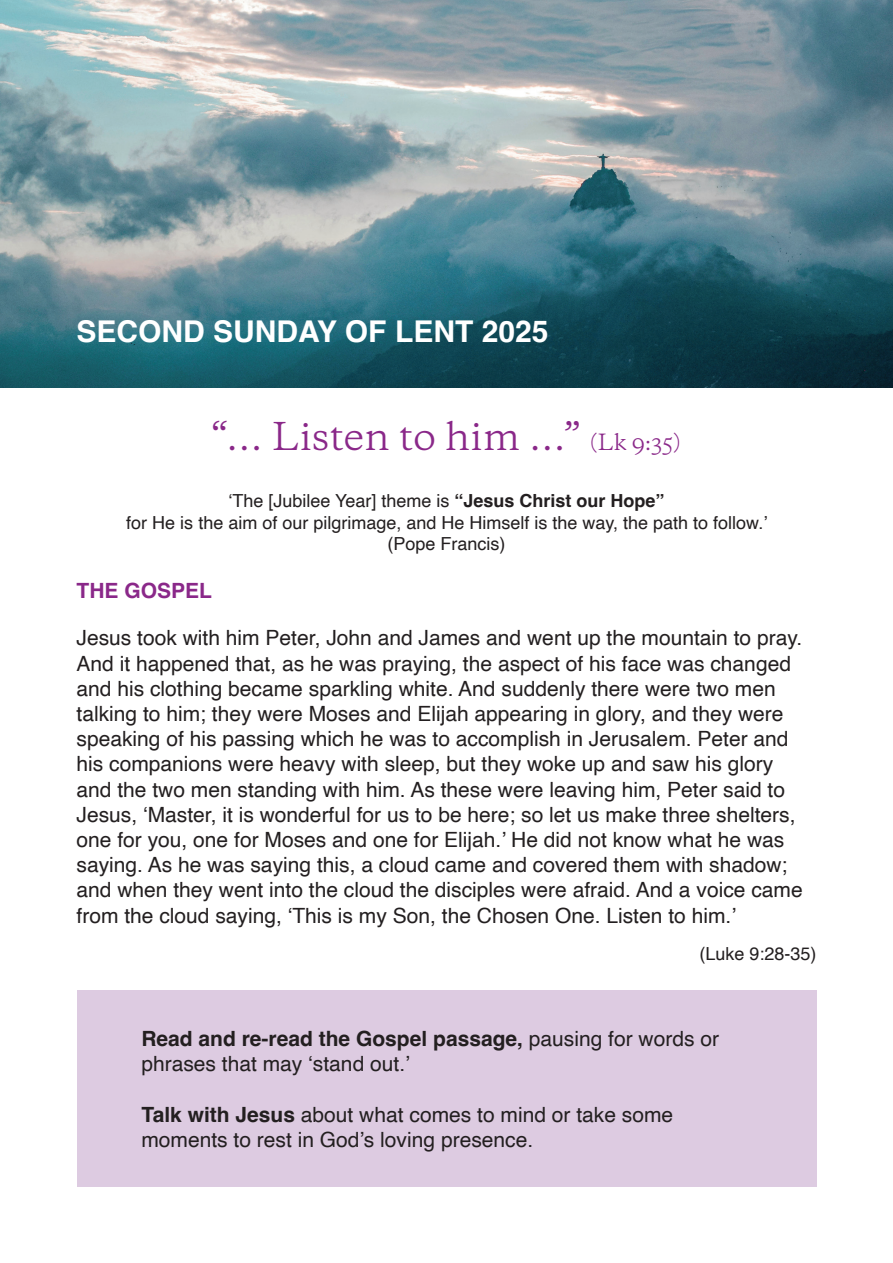
<style>
.page{position:relative;width:893px;height:1263px;background:#fff}
.page>*{position:absolute;margin:0;border:0;box-sizing:border-box;transform-origin:0 0}
.t1{font:36px "Galaxie Copernicus";color:#8a2889}
.t2{font:700 30px "Helvetica";color:#fff}
.t3{font:21px/25.2px "Helvetica";color:#231f20}
.t4{font:700 21px "Helvetica";color:#8a2889}
.t5{font:18px "Helvetica";color:#231f20}
.s1{font-size:21px}
.s2{font-weight:700}
</style>
<div class="page">
<img style="left:0;top:0;width:893px;height:387px">
<div style="left:77px;top:990px;width:739px;height:196px;background:#ddcbe1"></div>
<p class="t2" style="left:77px;top:313px;width:473px">SECOND SUNDAY OF LENT 2025</p>
<p class="t1" style="left:212px;top:412px;width:471px">“… Listen to him …” <span class="s1">(Lk 9:35)</span></p>
<p class="t5" style="left:228px;top:487px;width:438px">‘The [Jubilee Year] theme is <span class="s2">“Jesus Christ our Hope”</span></p>
<p class="t5" style="left:126px;top:508px;width:642px">for He is the aim of our pilgrimage, and He Himself is the way, the path to follow.’</p>
<p class="t5" style="left:387px;top:530px;width:120px">(Pope Francis)</p>
<p class="t4" style="left:77px;top:578px;width:137px">THE GOSPEL</p>
<p class="t3" style="left:77px;top:626px;width:728px">Jesus took with him Peter, John and James and went up the mountain to pray.<br>And it happened that, as he was praying, the aspect of his face was changed and his clothing became sparkling white. And suddenly there were two men talking to him; they were Moses and Elijah appearing in glory, and they were speaking of his passing which he was to accomplish in Jerusalem. Peter and his companions were heavy with sleep, but they woke up and saw his glory and the two men standing with him. As these were leaving him, Peter said to Jesus, ‘Master, it is wonderful for us to be here; so let us make three shelters, one for you, one for Moses and one for Elijah.’ He did not know what he was saying. As he was saying this, a cloud came and covered them with shadow; and when they went into the cloud the disciples were afraid. And a voice came from the cloud saying, ‘This is my Son, the Chosen One. Listen to him.’</p>
<p class="t5" style="left:699px;top:939px;width:119px">(Luke 9:28-35)</p>
<p class="t3" style="left:141px;top:1027px;width:579px"><span class="s2">Read and re-read the Gospel passage,</span> pausing for words or phrases that may ‘stand out.’</p>
<p class="t3" style="left:141px;top:1102px;width:533px"><span class="s2">Talk with Jesus</span> about what comes to mind or take some moments to rest in God’s loving presence.</p>
</div>
